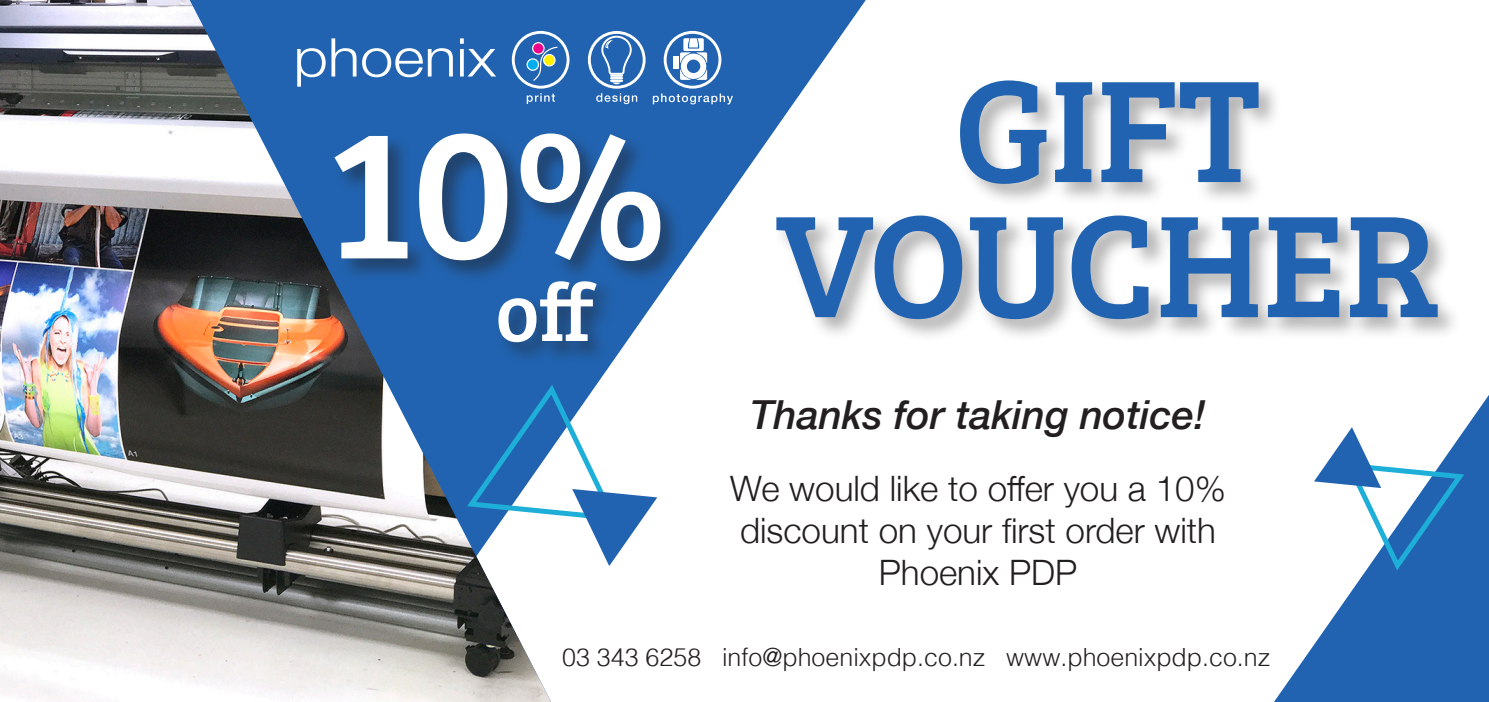
<style>
.page{position:relative;width:1489px;height:702px;background:#fff}
.page>*{position:absolute;margin:0;border:0;box-sizing:border-box;transform-origin:0 0}
.t1{font:190px "Bree Serif";color:#fff}
.t2{font:150px "Bree Serif";color:#2163b0}
.t3{font:82.5px "Bree Serif";color:#fff}
.t4{font:italic 500 40px "Helvetica Neue";color:#231f20}
.t5{font:300 35px/42px "Helvetica Neue";color:#231f20;text-align:center}
.t6{font:300 25px "Helvetica";color:#231f20}
</style>
<div class="page">
<svg style="left:551px;top:0;width:314px;height:498px"></svg>
<svg style="left:1274px;top:396px;width:214px;height:306px;fill:#2163b0"></svg>
<img style="left:0;top:0;width:551px;height:702px">
<svg style="left:462px;top:380px;width:195px;height:186px"></svg>
<svg style="left:1313px;top:427px;width:155px;height:148px"></svg>
<div style="left:333px;top:131px;width:350px;height:154px;background:#231f20;opacity:.49"></div>
<div style="left:495px;top:278px;width:123px;height:87px;background:#231f20;opacity:.49"></div>
<svg style="left:297px;top:48px;width:28px;height:39px"></svg>
<svg style="left:331px;top:38px;width:25px;height:38px"></svg>
<svg style="left:362px;top:48px;width:91px;height:29px"></svg>
<svg style="left:460px;top:38px;width:36px;height:38px"></svg>
<svg style="left:510px;top:31px;width:223px;height:73px"></svg>
<div style="left:773px;top:77px;width:688px;height:265px;background:#231f20;opacity:.34"></div>
<p class="t1" style="left:326px;top:54px;width:342px">10%</p>
<p class="t3" style="left:495px;top:252px;width:102px">off</p>
<p class="t2" style="left:954px;top:20px;width:308px">GIFT</p>
<p class="t2" style="left:775px;top:155px;width:665px">VOUCHER</p>
<p class="t4" style="left:750px;top:380px;width:457px">Thanks for taking notice!</p>
<p class="t5" style="left:730px;top:465px;width:497px">We would like to offer you a 10% discount on your first order with<br>Phoenix PDP</p>
<p class="t6" style="left:562px;top:636px;width:709px">03 343 6258 info@phoenixpdp.co.nz www.phoenixpdp.co.nz</p>
</div>
